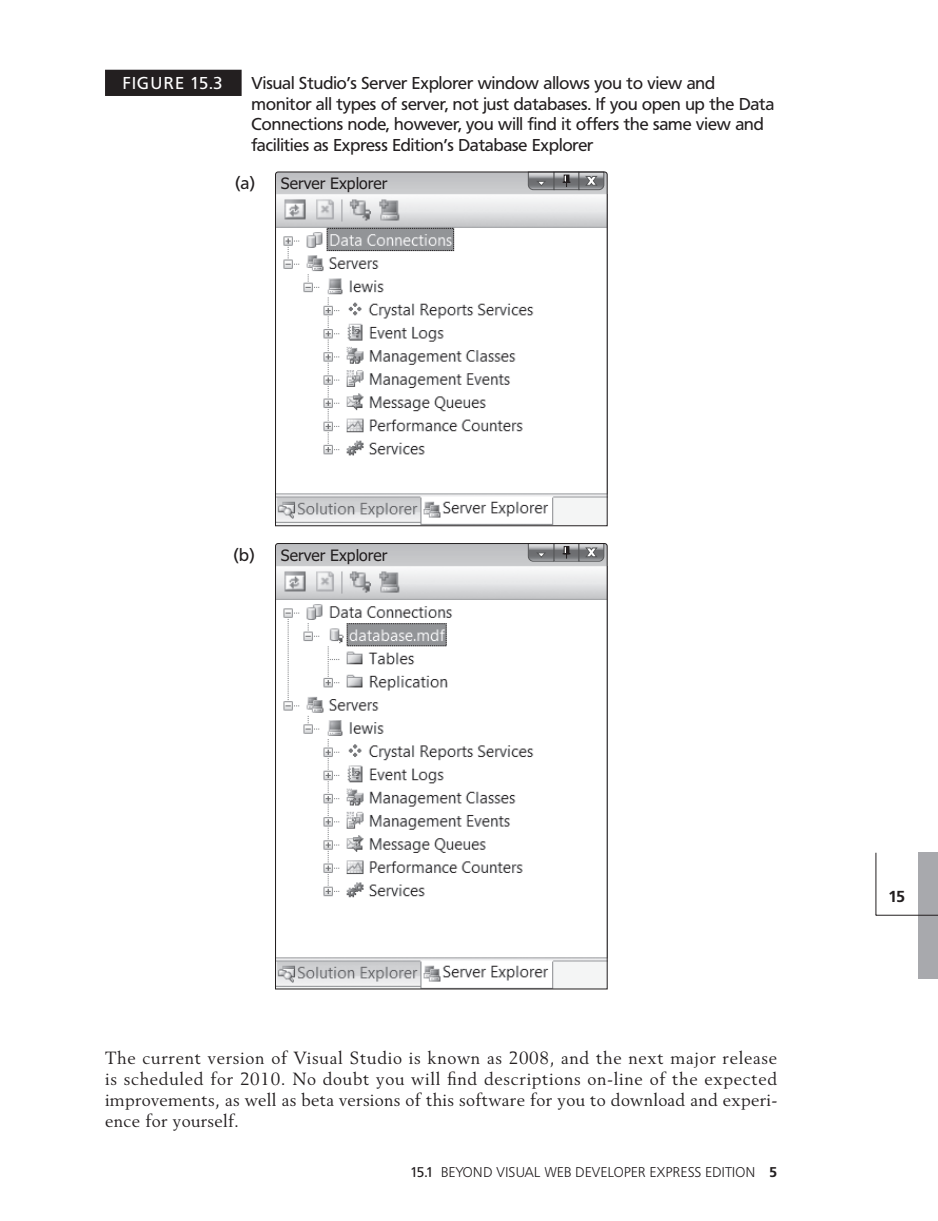
<style>
.page{position:relative;width:938px;height:1221px;background:#fff}
.page>*{position:absolute;margin:0;border:0;box-sizing:border-box;transform-origin:0 0}
.t1{font:17.5px/21px "Revival 565 BT";letter-spacing:.015em;color:#231f20;text-align:justify}
.t2{font:17.15px/20.5px "Frutiger BQ";color:#231f20}
.t3{font:17.15px "Frutiger BQ";letter-spacing:.075em;color:#fff}
.t4{font:15.75px "Tahoma";color:#231f20}
.t5{font:700 15.75px "Frutiger BQ";color:#231f20}
.t6{font:300 14px "Frutiger BQ";letter-spacing:.03em;color:#231f20}
.s1{font-family:"Frutiger BQ";font-size:17.15px}
.s2{font-weight:400}
.s3{font-weight:700}
</style>
<div class="page">
<div style="left:918px;top:852px;width:20px;height:126px;background:#a8a9ad"></div>
<hr style="left:875px;top:852px;width:1px;height:63px;background:#231f20">
<hr style="left:875px;top:914px;width:63px;height:1px;background:#231f20">
<div style="left:105px;top:70px;width:137px;height:26px;background:#231f20"></div>
<svg style="left:275px;top:172px;width:332px;height:354px"></svg>
<svg style="left:275px;top:543px;width:332px;height:446px"></svg>
<p class="t3" style="left:123px;top:76px;width:101px">FIGURE 15.3</p>
<p class="t2" style="left:251px;top:74px;width:524px">Visual Studio’s Server Explorer window allows you to view and monitor all types of server, not just databases. If you open up the Data Connections node, however, you will find it offers the same view and facilities as Express Edition’s Database Explorer</p>
<p class="t4" style="left:235px;top:177px;width:153px"><span class="s1">(a)</span> Server Explorer</p>
<p class="t4" style="left:234px;top:549px;width:155px"><span class="s1">(b)</span> Server Explorer</p>
<p class="t1" style="left:105px;top:1047px;width:674px">The current version of Visual Studio is known as 2008, and the next major release is scheduled for 2010. No doubt you will find descriptions on-line of the expected improvements, as well as beta versions of this software for you to download and experi&shy;ence for yourself.</p>
<p class="t6" style="left:410px;top:1166px;width:368px"><span class="s2">15.1</span> BEYOND VISUAL WEB DEVELOPER EXPRESS EDITION <span class="s3">5</span></p>
<p class="t5" style="left:888px;top:890px;width:18px">15</p>
</div>
